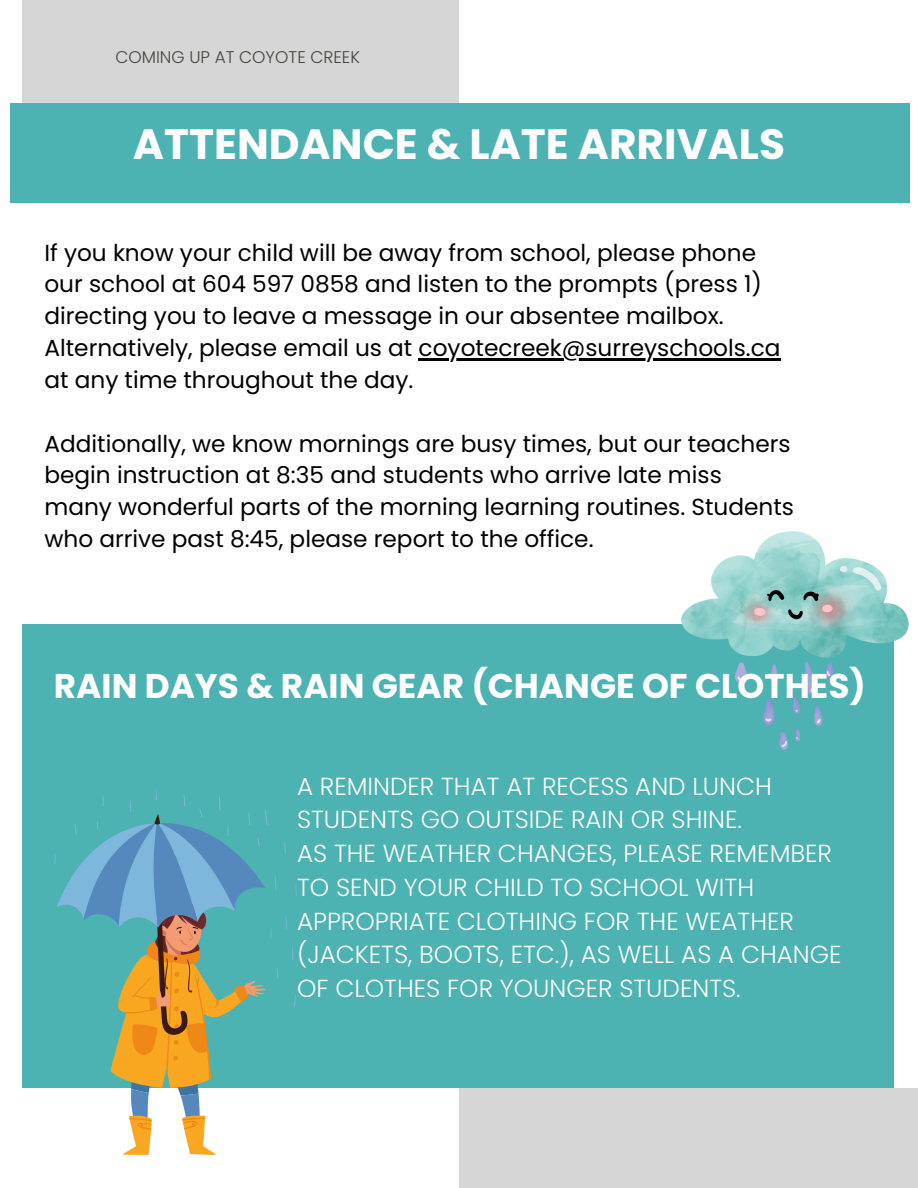
<style>
.page{position:relative;width:918px;height:1188px;background:#fff}
.page>*{position:absolute;margin:0;border:0;box-sizing:border-box;transform-origin:0 0}
.t1{font:700 42.3px "Poppins";color:#fff}
.t2{font:700 34.35px "Poppins";color:#fff}
.t3{font:300 24.6px/33.8px "Poppins";color:#fff}
.t4{font:23.25px/31.8px "Poppins";color:#000}
.t5{font:300 16.95px "Poppins";color:#444440}
</style>
<div class="page">
<div style="left:22px;top:624px;width:871px;height:464px;background:#4cb2b2"></div>
<div style="left:10px;top:103px;width:900px;height:99px;background:#4cb2b2"></div>
<div style="left:22px;top:0;width:436px;height:103px;background:#d6d6d6"></div>
<div style="left:459px;top:1088px;width:459px;height:100px;background:#d6d6d6"></div>
<svg style="left:284px;top:842px;width:2px;height:12px"></svg>
<svg style="left:285px;top:916px;width:2px;height:13px"></svg>
<svg style="left:292px;top:947px;width:1px;height:14px"></svg>
<svg style="left:294px;top:995px;width:2px;height:13px"></svg>
<svg style="left:54px;top:791px;width:224px;height:364px"></svg>
<img style="left:681px;top:532px;width:227px;height:218px">
<hr style="left:419px;top:358px;width:362px;height:3px;background:#000">
<p class="t5" style="left:115px;top:45px;width:246px">COMING UP AT COYOTE CREEK</p>
<h4 class="t1" style="left:133px;top:115px;width:654px">ATTENDANCE &amp; LATE ARRIVALS</h4>
<p class="t4" style="left:44px;top:237px;width:738px">If you know your child will be away from school, please phone our school at 604 597 0858 and listen to the prompts (press 1) directing you to leave a message in our absentee mailbox.<br>Alternatively, please email us at coyotecreek@surreyschools.ca</p>
<h2 class="t4" style="left:44px;top:364px;width:370px">at any time throughout the day.</h2>
<h2 class="t4" style="left:44px;top:427px;width:751px">Additionally, we know mornings are busy times, but our teachers begin instruction at 8:35 and students who arrive late miss many wonderful parts of the morning learning routines. Students who arrive past 8:45, please report to the office.</h2>
<h4 class="t2" style="left:54px;top:662px;width:813px">RAIN DAYS &amp; RAIN GEAR (CHANGE OF CLOTHES)</h4>
<h3 class="t3" style="left:297px;top:769px;width:546px">A REMINDER THAT AT RECESS AND LUNCH STUDENTS GO OUTSIDE RAIN OR SHINE.<br>AS THE WEATHER CHANGES, PLEASE REMEMBER TO SEND YOUR CHILD TO SCHOOL WITH APPROPRIATE CLOTHING FOR THE WEATHER (JACKETS, BOOTS, ETC.), AS WELL AS A CHANGE OF CLOTHES FOR YOUNGER STUDENTS.</h3>
</div>
